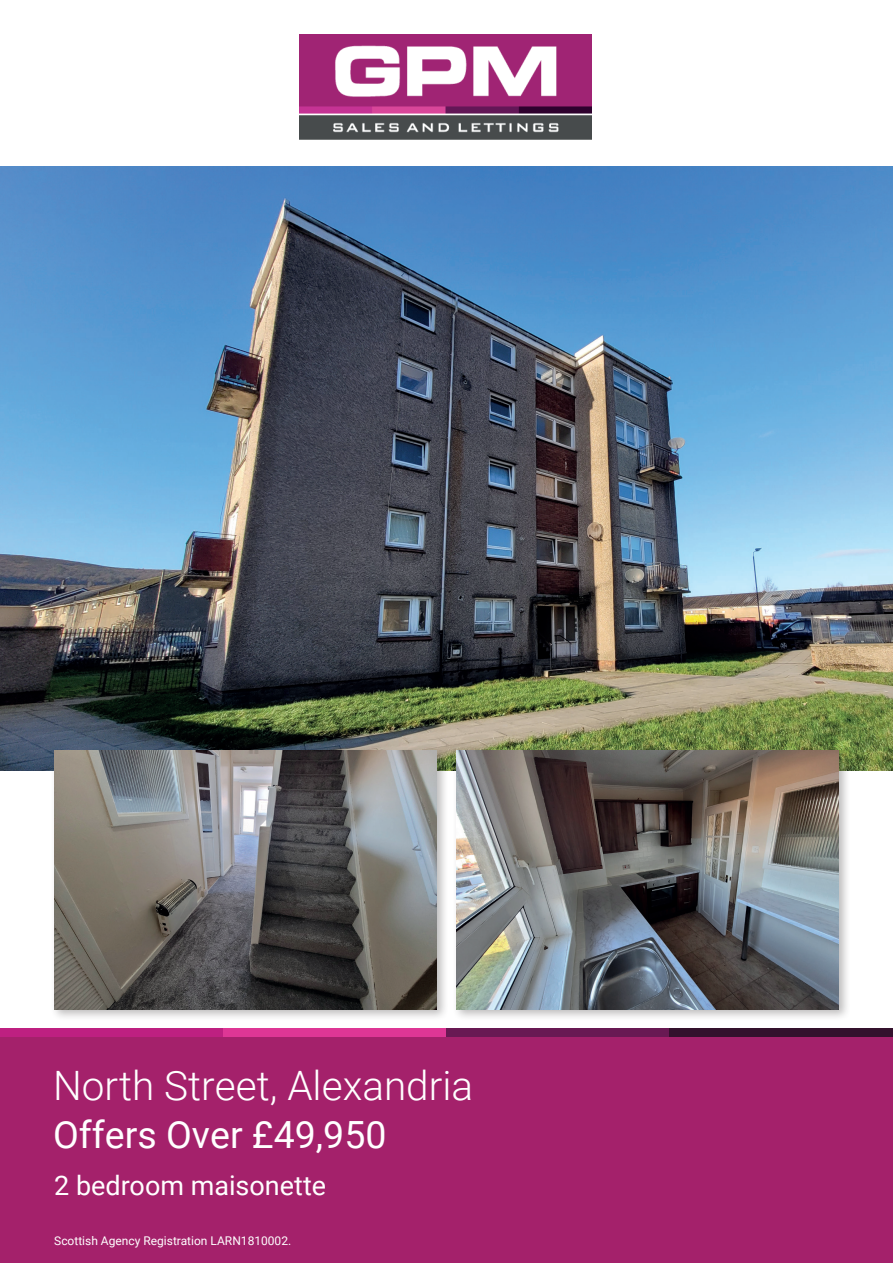
<style>
.page{position:relative;width:893px;height:1263px;background:#fff}
.page>*{position:absolute;margin:0;border:0;box-sizing:border-box;transform-origin:0 0}
.t1{font:300 40.5px "Roboto";color:#fff}
.t2{font:37.5px "Roboto";color:#fff}
.t3{font:27px "Roboto";color:#fff}
.t4{font:12px "Roboto";color:#fff}
</style>
<div class="page">
<img style="left:299px;top:34px;width:293px;height:106px">
<img style="left:0;top:167px;width:893px;height:603px">
<div style="left:50px;top:746px;width:399px;height:275px;background:#231f20;opacity:.3"></div>
<img style="left:54px;top:750px;width:383px;height:259px">
<div style="left:453px;top:746px;width:399px;height:275px;background:#231f20;opacity:.3"></div>
<img style="left:457px;top:750px;width:382px;height:259px">
<div style="left:0;top:1035px;width:893px;height:228px;background:#a4216b"></div>
<div style="left:0;top:1028px;width:223px;height:8px;background:#be2081"></div>
<div style="left:223px;top:1028px;width:224px;height:8px;background:#de3695"></div>
<div style="left:447px;top:1028px;width:223px;height:8px;background:#691953"></div>
<div style="left:670px;top:1028px;width:223px;height:8px;background:#34112d"></div>
<h1 class="t1" style="left:53px;top:1057px;width:422px">North Street, Alexandria</h1>
<h2 class="t2" style="left:53px;top:1108px;width:335px">Offers Over £49,950</h2>
<h3 class="t3" style="left:54px;top:1166px;width:273px">2 bedroom maisonette</h3>
<p class="t4" style="left:54px;top:1232px;width:239px">Scottish Agency Registration LARN1810002.</p>
</div>
